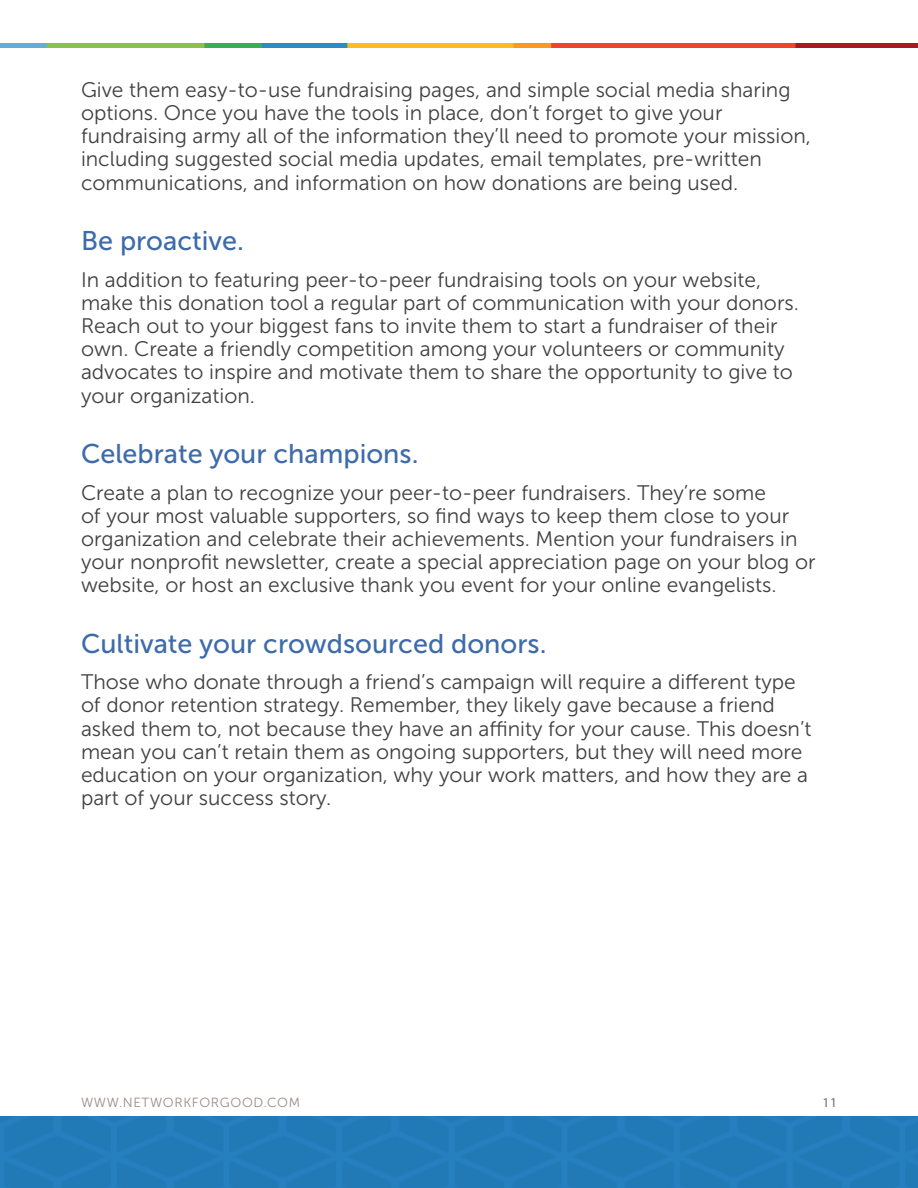
<style>
.page{position:relative;width:918px;height:1188px;background:#fff}
.page>*{position:absolute;margin:0;border:0;box-sizing:border-box;transform-origin:0 0}
.t1{font:27px "Museo Sans 500";color:#3e6baa}
.t2{font:21px/23.2px "Museo Sans 300";color:#414042}
.t3{font:13.5px "Myriad Pro";color:#6d6e71}
.t4{font:13.2px "Museo Sans 300";letter-spacing:.05em;color:#988a86}
</style>
<div class="page">
<img style="left:0;top:44px;width:918px;height:4px">
<img style="left:0;top:1117px;width:918px;height:71px">
<p class="t2" style="left:81px;top:78px;width:732px">Give them easy-to-use fundraising pages, and simple social media sharing options. Once you have the tools in place, don’t forget to give your fundraising army all of the information they’ll need to promote your mission, including suggested social media updates, email templates, pre-written communications, and information on how donations are being used.</p>
<p class="t1" style="left:81px;top:226px;width:164px">Be proactive.</p>
<p class="t2" style="left:81px;top:268px;width:720px">In addition to featuring peer-to-peer fundraising tools on your website, make this donation tool a regular part of communication with your donors.<br>Reach out to your biggest fans to invite them to start a fundraiser of their own. Create a friendly competition among your volunteers or community advocates to inspire and motivate them to share the opportunity to give to your organization.</p>
<p class="t1" style="left:81px;top:439px;width:339px">Celebrate your champions.</p>
<p class="t2" style="left:81px;top:481px;width:736px">Create a plan to recognize your peer-to-peer fundraisers. They’re some<br>of your most valuable supporters, so find ways to keep them close to your organization and celebrate their achievements. Mention your fundraisers in your nonprofit newsletter, create a special appreciation page on your blog or website, or host an exclusive thank you event for your online evangelists.</p>
<p class="t1" style="left:81px;top:628px;width:467px">Cultivate your crowdsourced donors.</p>
<p class="t2" style="left:81px;top:671px;width:732px">Those who donate through a friend’s campaign will require a different type of donor retention strategy. Remember, they likely gave because a friend asked them to, not because they have an affinity for your cause. This doesn’t mean you can’t retain them as ongoing supporters, but they will need more education on your organization, why your work matters, and how they are a part of your success story.</p>
<p class="t4" style="left:81px;top:1095px;width:221px">WWW.NETWORKFORGOOD.COM</p>
<p class="t3" style="left:822px;top:1094px;width:16px">11</p>
</div>
